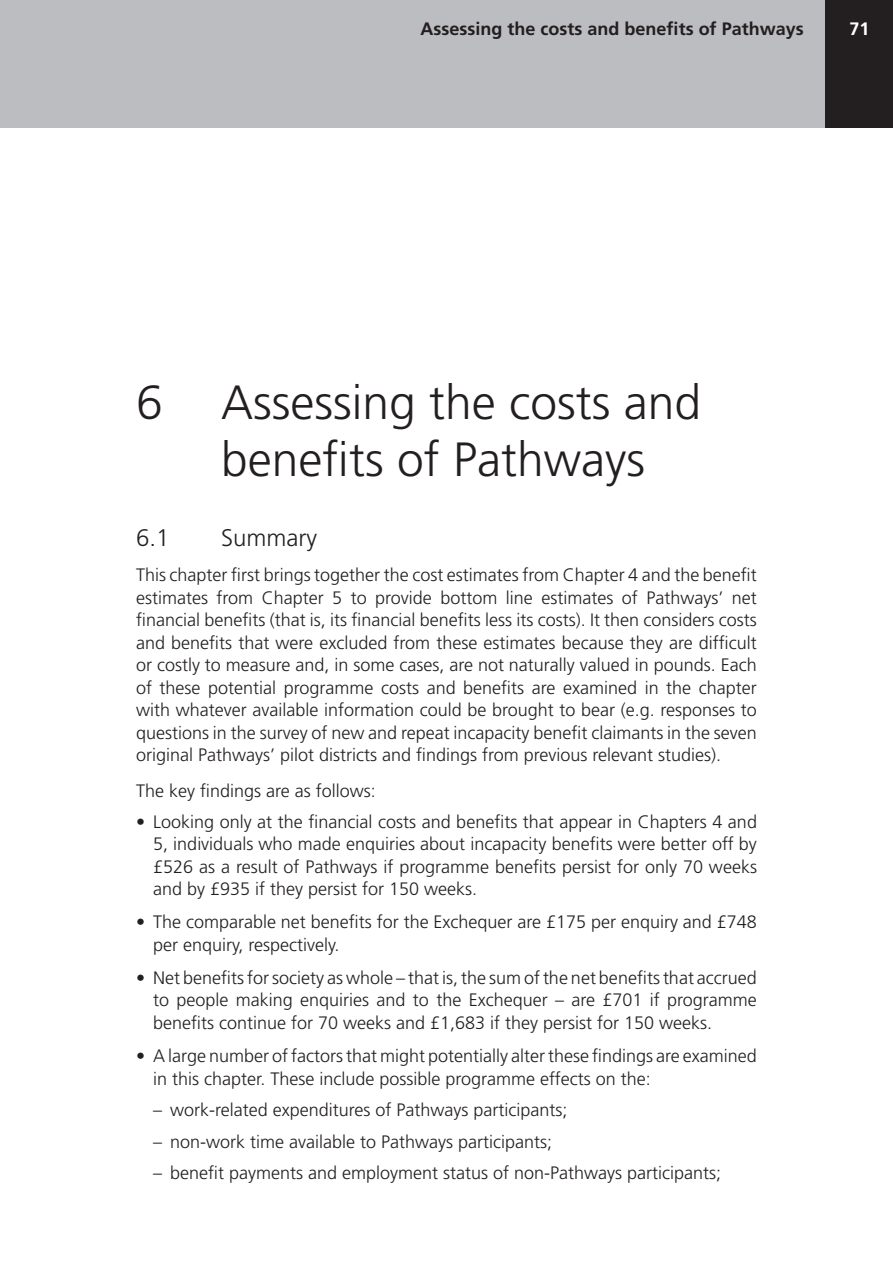
<style>
.page{position:relative;width:893px;height:1263px;background:#fff}
.page>*{position:absolute;margin:0;border:0;box-sizing:border-box;transform-origin:0 0}
.Chapter_heading{font:300 48px/57.6px "Frutiger LT";color:#231f20}
.Titlehead_2{font:300 24px "Frutiger LT";color:#231f20}
.Maintext{font:300 18px/22.5px "Frutiger LT";color:#231f20;text-align:justify}
.Sub_1{font:300 18px/22.5px "Frutiger LT";color:#231f20;text-align:justify}
.Sub_2{font:300 18px "Frutiger LT";color:#231f20}
.Rh_header_first{font:700 18px "Frutiger LT";color:#231f20}
.t1{font:700 18px "Frutiger LT";color:#fff}
</style>
<div class="page">
<div style="left:825px;top:0;width:68px;height:128px;background:#231f20"></div>
<div style="left:0;top:0;width:825px;height:128px;background:#bcbdc0"></div>
<p class="Rh_header_first" style="left:421px;top:18px;width:385px">Assessing the costs and benefits of Pathways</p>
<p class="t1" style="left:849px;top:18px;width:22px">71</p>
<p class="Chapter_heading" style="left:221px;top:374px;width:482px;text-indent:-85px">6 Assessing the costs and benefits of Pathways</p>
<p class="Titlehead_2" style="left:136px;top:524px;width:35px">6.1</p>
<p class="Titlehead_2" style="left:221px;top:524px;width:97px">Summary</p>
<p class="Maintext" style="left:136px;top:564px;width:622px">This chapter first brings together the cost estimates from Chapter 4 and the benefit estimates from Chapter 5 to provide bottom line estimates of Pathways’ net financial benefits (that is, its financial benefits less its costs). It then considers costs and benefits that were excluded from these estimates because they are difficult or costly to measure and, in some cases, are not naturally valued in pounds. Each of these potential programme costs and benefits are examined in the chapter with whatever available information could be brought to bear (e.g. responses to questions in the survey of new and repeat incapacity benefit claimants in the seven original Pathways’ pilot districts and findings from previous relevant studies).</p>
<p class="Maintext" style="left:136px;top:779px;width:241px">The key findings are as follows:</p>
<p class="Sub_1" style="left:153px;top:810px;width:605px;text-indent:-17px">• Looking only at the financial costs and benefits that appear in Chapters 4 and 5, individuals who made enquiries about incapacity benefits were better off by £526 as a result of Pathways if programme benefits persist for only 70 weeks and by £935 if they persist for 150 weeks.</p>
<p class="Sub_1" style="left:153px;top:911px;width:605px;text-indent:-17px">• The comparable net benefits for the Exchequer are £175 per enquiry and £748 per enquiry, respectively.</p>
<p class="Sub_1" style="left:153px;top:967px;width:605px;text-indent:-17px">• Net benefits for society as whole – that is, the sum of the net benefits that accrued to people making enquiries and to the Exchequer – are £701 if programme benefits continue for 70 weeks and £1,683 if they persist for 150 weeks.</p>
<p class="Sub_1" style="left:153px;top:1045px;width:605px;text-indent:-17px">• A large number of factors that might potentially alter these findings are examined in this chapter. These include possible programme effects on the:</p>
<p class="Sub_2" style="left:153px;top:1100px;width:416px">– work-related expenditures of Pathways participants;</p>
<p class="Sub_2" style="left:153px;top:1131px;width:401px">– non-work time available to Pathways participants;</p>
<p class="Sub_2" style="left:153px;top:1163px;width:570px">– benefit payments and employment status of non-Pathways participants;</p>
</div>
